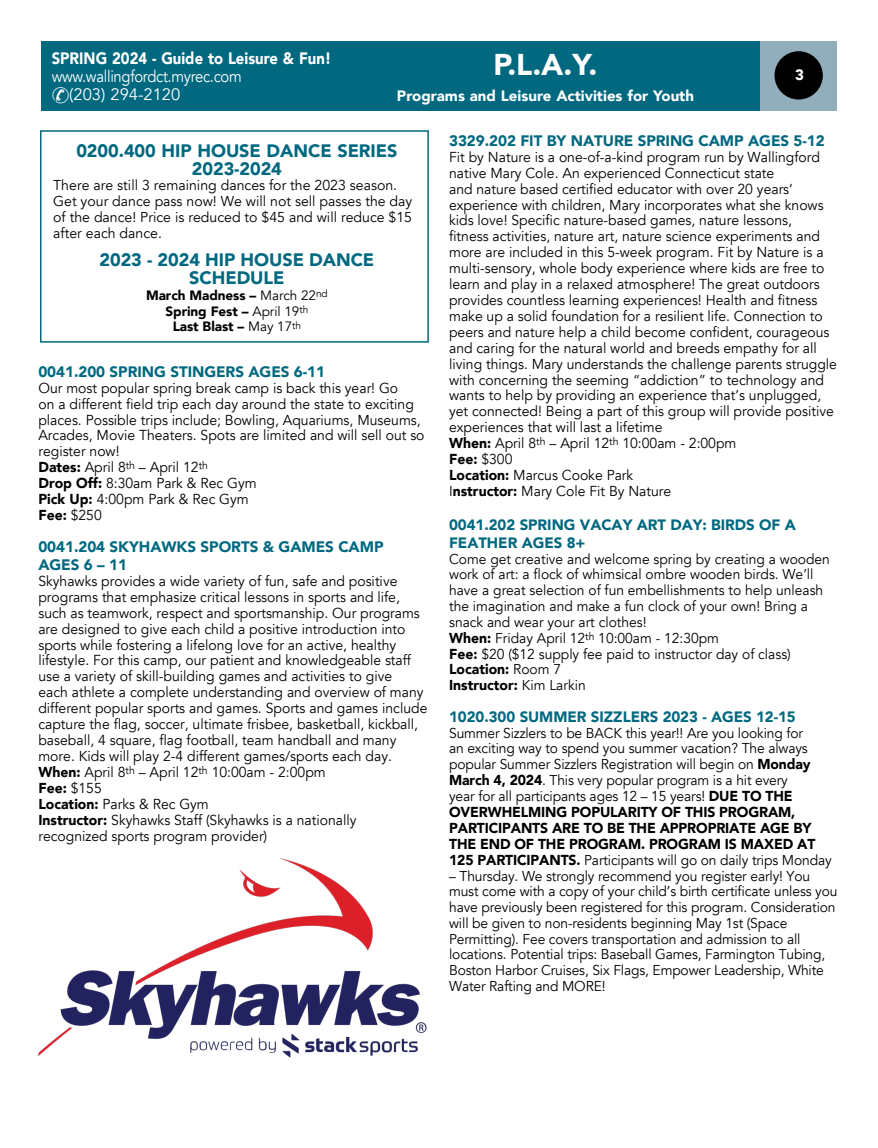
<style>
.page{position:relative;width:878px;height:1148px;background:#fff}
.page>*{position:absolute;margin:0;border:0;box-sizing:border-box;transform-origin:0 0}
.t1{font:900 30px "Avenir";color:#fff}
.t2{font:900 18px/18px "Avenir";letter-spacing:-.005em;color:#00687f;text-align:center}
.t3{font:16.5px/18px "Avenir";letter-spacing:-.02em;color:#fff;scale:.9 1}
.t4{font:900 16.5px "Avenir";color:#fff;scale:.9 1}
.t5{font:900 15.15px/18.1px "Avenir";letter-spacing:-.005em;color:#00687f}
.t6{font:900 15px/18px "Avenir";letter-spacing:-.005em;color:#00687f}
.t7{font:900 15px "Avenir";color:#fff}
.t8{font:14.4px/15.9px "Avenir";color:#000}
.t9{font:900 14.4px/15.9px "Avenir";letter-spacing:-.01em;color:#000}
.t10{font:14.25px/15.8px "Avenir";letter-spacing:-.01em;color:#000}
.t11{font:900 13.5px/15.8px "Avenir";letter-spacing:-.005em;color:#000;text-align:center}
.s1{font-weight:400}
.s2{font-weight:900}
.s3{font-weight:900;font-size:14.4px}
.s4{font-weight:400;font-size:14.25px}
</style>
<div class="page">
<div style="left:41px;top:41px;width:719px;height:70px;background:#00687f"></div>
<div style="left:760px;top:41px;width:76px;height:70px;background:#92aebd"></div>
<div style="left:774px;top:51px;width:48px;height:48px;background:#000;border-radius:50%"></div>
<div style="left:40px;top:130px;width:389px;height:213px;border:2px solid #00687f"></div>
<img style="left:38px;top:858px;width:389px;height:200px">
<p class="t4" style="left:52px;top:44px;width:312px">SPRING 2024 - Guide to Leisure &amp; Fun!</p>
<p class="t3" style="left:69px;top:67px;width:193px;text-indent:-18px">www.wallingfordct.myrec.com (203) 294-2120</p>
<h1 class="t1" style="left:493px;top:39px;width:105px">P.L.A.Y.</h1>
<p class="t7" style="left:397px;top:83px;width:298px">Programs and Leisure Activities for Youth</p>
<p class="t7" style="left:795px;top:62px;width:10px">3</p>
<p class="t2" style="left:76px;top:141px;width:322px">0200.400 HIP HOUSE DANCE SERIES<br>2023-2024</p>
<p class="t10" style="left:53px;top:178px;width:360px">There are still 3 remaining dances for the 2023 season.<br>Get your dance pass now! We will not sell passes the day of the dance! Price is reduced to $45 and will reduce $15 after each dance.</p>
<p class="t2" style="left:99px;top:250px;width:276px">2023 - 2024 HIP HOUSE DANCE<br>SCHEDULE</p>
<p class="t11" style="left:146px;top:287px;width:183px">March Madness – <span class="s1">March 22</span><sup>nd<br></sup>Spring Fest – <span class="s1">April 19</span><sup>th<br></sup>Last Blast – <span class="s1">May 17</span><sup>th</sup></p>
<p class="t5" style="left:38px;top:362px;width:288px">0041.200 SPRING STINGERS AGES 6-11</p>
<p class="t8" style="left:38px;top:380px;width:387px">Our most popular spring break camp is back this year! Go<br>on a different field trip each day around the state to exciting places. Possible trips include; Bowling, Aquariums, Museums, Arcades, Movie Theaters. Spots are limited and will sell out so register now!<br><span class="s2">Dates:</span> April 8<sup>th</sup> – April 12<sup>th<br></sup><span class="s2">Drop Off:</span> 8:30am Park &amp; Rec Gym<br><span class="s2">Pick Up:</span> 4:00pm Park &amp; Rec Gym<br><span class="s2">Fee:</span> $250</p>
<p class="t5" style="left:38px;top:537px;width:347px">0041.204 SKYHAWKS SPORTS &amp; GAMES CAMP<br>AGES 6 – 11</p>
<p class="t8" style="left:38px;top:573px;width:390px">Skyhawks provides a wide variety of fun, safe and positive programs that emphasize critical lessons in sports and life, such as teamwork, respect and sportsmanship. Our programs are designed to give each child a positive introduction into sports while fostering a lifelong love for an active, healthy lifestyle. For this camp, our patient and knowledgeable staff use a variety of skill-building games and activities to give<br>each athlete a complete understanding and overview of many different popular sports and games. Sports and games include capture the flag, soccer, ultimate frisbee, basketball, kickball, baseball, 4 square, flag football, team handball and many more. Kids will play 2-4 different games/sports each day.<br><span class="s2">When:</span> April 8<sup>th</sup> – April 12<sup>th</sup> 10:00am - 2:00pm<br><span class="s2">Fee:</span> $155<br><span class="s2">Location:</span> Parks &amp; Rec Gym<br><span class="s2">Instructor:</span> Skyhawks Staff (Skyhawks is a nationally recognized sports program provider)</p>
<p class="t5" style="left:449px;top:131px;width:377px">3329.202 FIT BY NATURE SPRING CAMP AGES 5-12</p>
<p class="t8" style="left:449px;top:149px;width:389px">Fit by Nature is a one-of-a-kind program run by Wallingford native Mary Cole. An experienced Connecticut state<br>and nature based certified educator with over 20 years’ experience with children, Mary incorporates what she knows kids love! Specific nature-based games, nature lessons,<br>fitness activities, nature art, nature science experiments and more are included in this 5-week program. Fit by Nature is a multi-sensory, whole body experience where kids are free to learn and play in a relaxed atmosphere! The great outdoors provides countless learning experiences! Health and fitness make up a solid foundation for a resilient life. Connection to peers and nature help a child become confident, courageous and caring for the natural world and breeds empathy for all living things. Mary understands the challenge parents struggle with concerning the seeming “addiction” to technology and wants to help by providing an experience that’s unplugged, yet connected! Being a part of this group will provide positive experiences that will last a lifetime<br><span class="s2">When:</span> April 8<sup>th</sup> – April 12<sup>th</sup> 10:00am - 2:00pm<br><span class="s2">Fee:</span> $300<br><span class="s2">Location:</span> Marcus Cooke Park<br>I<span class="s2">nstructor:</span> Mary Cole Fit By Nature</p>
<p class="t6" style="left:449px;top:515px;width:348px">0041.202 SPRING VACAY ART DAY: BIRDS OF A<br>FEATHER AGES 8+</p>
<p class="t10" style="left:449px;top:551px;width:382px">Come get creative and welcome spring by creating a wooden work of art: a flock of whimsical ombre wooden birds. We’ll have a great selection of fun embellishments to help unleash the imagination and make a fun clock of your own! Bring a snack and wear your art clothes!<br><span class="s3">When:</span> Friday April 12<sup>th</sup> 10:00am - 12:30pm<br><span class="s3">Fee:</span> $20 ($12 supply fee paid to instructor day of class)</p>
<p class="t9" style="left:449px;top:661px;width:138px">Location: <span class="s4">Room 7<br></span>Instructor: <span class="s4">Kim Larkin</span></p>
<p class="t6" style="left:449px;top:707px;width:348px">1020.300 SUMMER SIZZLERS 2023 - AGES 12-15</p>
<p class="t10" style="left:449px;top:725px;width:363px">Summer Sizzlers to be BACK this year!! Are you looking for an exciting way to spend you summer vacation? The always popular Summer Sizzlers Registration will begin on <span class="s3">Monday March 4, 2024</span>. This very popular program is a hit every year for all participants ages 12 – 15 years! <span class="s3">DUE TO THE</span></p>
<p class="t9" style="left:449px;top:803px;width:368px">OVERWHELMING POPULARITY OF THIS PROGRAM,<br>PARTICIPANTS ARE TO BE THE APPROPRIATE AGE BY<br>THE END OF THE PROGRAM. PROGRAM IS MAXED AT</p>
<p class="t10" style="left:449px;top:852px;width:384px"><span class="s3">125 PARTICIPANTS.</span> Participants will go on daily trips Monday</p>
<p class="t10" style="left:449px;top:868px;width:390px">– Thursday. We strongly recommend you register early! You must come with a copy of your child’s birth certificate unless you have previously been registered for this program. Consideration will be given to non-residents beginning May 1st (Space Permitting). Fee covers transportation and admission to all locations. Potential trips: Baseball Games, Farmington Tubing, Boston Harbor Cruises, Six Flags, Empower Leadership, White Water Rafting and MORE!</p>
</div>
